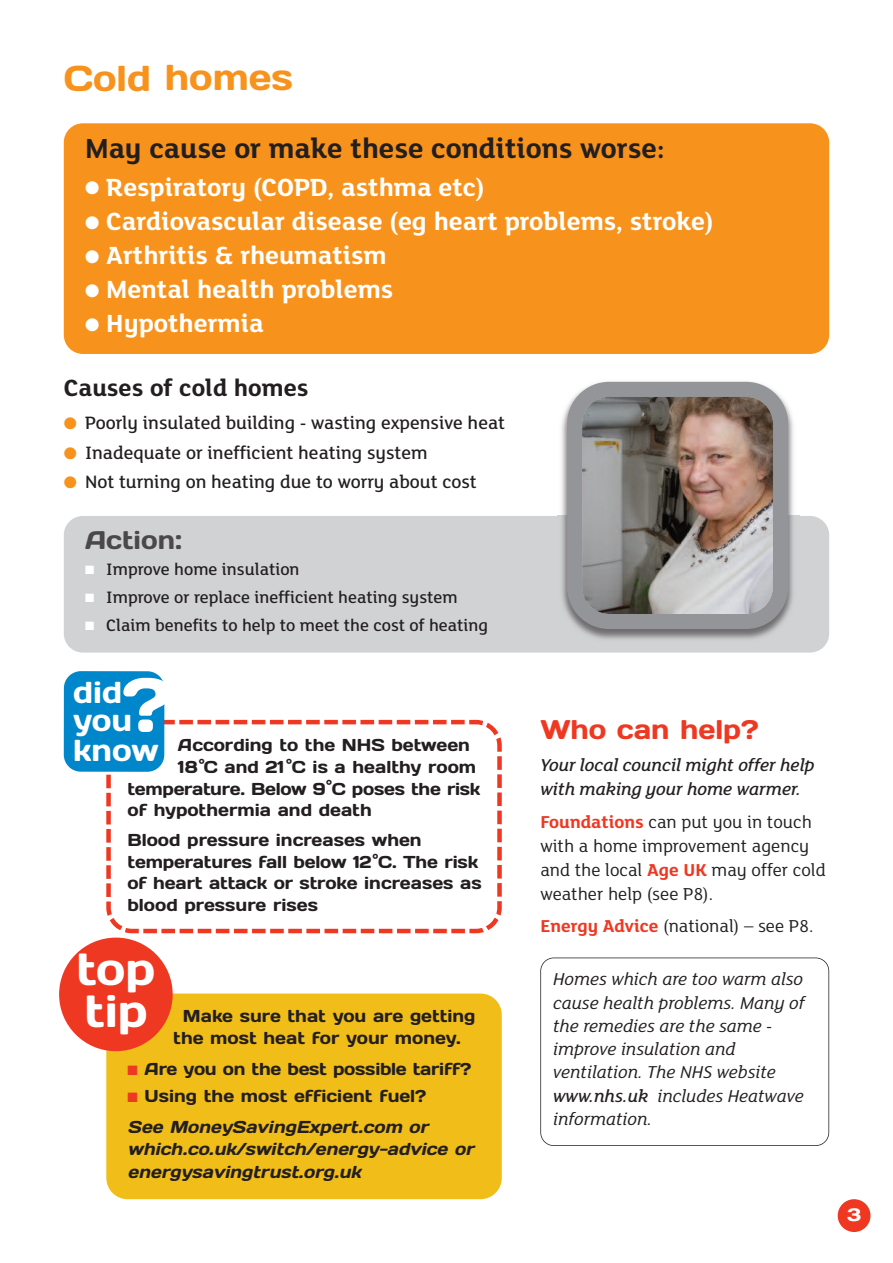
<style>
.page{position:relative;width:893px;height:1263px;background:#fff}
.page>*{position:absolute;margin:0;border:0;box-sizing:border-box;transform-origin:0 0}
.t1{font:76.35px "Days";color:#fff}
.t2{font:45px/42px "Days";letter-spacing:-.005em;color:#fff}
.t3{font:36px "Days";color:#f7931d}
.t4{font:30.3px/27.3px "Days";color:#fff}
.t5{font:700 30px "FS Lola";color:#231f20}
.t6{font:700 27px "FS Lola";color:#fff}
.t7{font:27px "Days";color:#ef3822}
.t8{font:700 25.5px "FS Lola";color:#231f20}
.t9{font:25.5px "Days";color:#4a484a}
.t10{font:500 19.5px "FS Lola";color:#231f20}
.t11{font:italic 18.75px/23.2px "FS Lola";color:#231f20}
.t12{font:18.75px/24px "FS Lola";color:#231f20}
.t13{font:italic 500 18.75px/24px "FS Lola";color:#231f20}
.t14{font:500 18px "FS Lola";color:#231f20}
.t15{font:700 expanded 18px "Helvetica Neue";color:#fff}
.t16{font:17.25px/21.6px "Days";color:#231f20}
.t17{font:italic 17.25px/22.5px "Days";color:#231f20}
.s1{color:#f7931d}
.s2{color:#fff}
.s3{font-family:"FS Lola";font-weight:700;font-size:30px}
.s4{color:#ef3822}
.s5{font-style:italic}
.s6{font-weight:700;color:#ef3822}
.s7{font-weight:500}
</style>
<div class="page">
<div style="left:64px;top:516px;width:765px;height:137px;background:#d1d2d4;border-radius:19px"></div>
<img style="left:558px;top:381px;width:241px;height:258px">
<svg style="left:567px;top:382px;width:221px;height:247px"></svg>
<div style="left:64px;top:123px;width:765px;height:231px;background:#f7931d;border-radius:19px"></div>
<div style="left:838px;top:1199px;width:32px;height:33px;background:#ef3822;border-radius:50%"></div>
<svg style="left:106px;top:718px;width:396px;height:216px"></svg>
<svg style="left:120px;top:924px;width:23px;height:10px"></svg>
<div style="left:106px;top:993px;width:396px;height:206px;background:#f1bd19;border-radius:21px"></div>
<div style="left:540px;top:957px;width:289px;height:189px;border:2px solid #231f20;border-radius:14px"></div>
<div style="left:59px;top:937px;width:114px;height:114px;background:#ef3822;border-radius:50%"></div>
<div style="left:64px;top:671px;width:100px;height:101px;background:#0087cb;border-radius:17px"></div>
<h3 class="t3" style="left:64px;top:65px;width:231px">Cold homes</h3>
<h3 class="t5" style="left:85px;top:139px;width:581px">May cause or make these conditions worse:</h3>
<h3 class="t6" style="left:85px;top:179px;width:401px">● Respiratory (COPD, asthma etc)</h3>
<h3 class="t6" style="left:85px;top:213px;width:630px">● Cardiovascular disease (eg heart problems, stroke)</h3>
<h3 class="t6" style="left:85px;top:247px;width:303px">● Arthritis &amp; rheumatism</h3>
<h3 class="t6" style="left:85px;top:281px;width:310px">● Mental health problems</h3>
<h3 class="t6" style="left:85px;top:315px;width:180px">● Hypothermia</h3>
<h3 class="t8" style="left:64px;top:379px;width:246px">Causes of cold homes</h3>
<p class="t10" style="left:64px;top:417px;width:443px"><span class="s1">●</span> Poorly insulated building - wasting expensive heat</p>
<p class="t10" style="left:64px;top:446px;width:365px"><span class="s1">●</span> Inadequate or inefficient heating system</p>
<p class="t10" style="left:64px;top:476px;width:414px"><span class="s1">●</span> Not turning on heating due to worry about cost</p>
<h3 class="t9" style="left:85px;top:531px;width:98px">Action:</h3>
<p class="t14" style="left:85px;top:564px;width:216px"><span class="s2">■</span> Improve home insulation</p>
<p class="t14" style="left:85px;top:592px;width:374px"><span class="s2">■</span> Improve or replace inefficient heating system</p>
<p class="t14" style="left:85px;top:620px;width:405px"><span class="s2">■</span> Claim benefits to help to meet the cost of heating</p>
<h1 class="t1" style="left:122px;top:678px;width:52px">?</h1>
<h3 class="t4" style="left:73px;top:681px;width:61px">did you</h3>
<h3 class="t4" style="left:73px;top:739px;width:87px">know</h3>
<p class="t16" style="left:178px;top:736px;width:294px">According to the NHS between</p>
<p class="t16" style="left:178px;top:757px;width:300px">18<span class="s3">˚</span>C and 21<span class="s3">˚</span>C is a healthy room</p>
<p class="t16" style="left:128px;top:779px;width:354px">temperature. Below 9<span class="s3">˚</span>C poses the risk</p>
<p class="t16" style="left:128px;top:801px;width:246px">of hypothermia and death</p>
<p class="t16" style="left:128px;top:831px;width:356px">Blood pressure increases when temperatures fall below 12<span class="s3">˚</span>C. The risk of heart attack or stroke increases as blood pressure rises</p>
<h2 class="t2" style="left:76px;top:952px;width:80px">top tip</h2>
<p class="t16" style="left:173px;top:1006px;width:304px;line-height:22.5px;text-indent:10px">Make sure that you are getting the most heat for your money.</p>
<p class="t16" style="left:128px;top:1060px;width:345px"><span class="s4">■</span> Are you on the best possible tariff?</p>
<p class="t16" style="left:128px;top:1082px;width:305px;line-height:31px"><span class="s4">■</span> Using the most efficient fuel?<br><span class="s5">See MoneySavingExpert.com or</span></p>
<p class="t17" style="left:128px;top:1139px;width:351px">which.co.uk/switch/energy-advice or energysavingtrust.org.uk</p>
<h3 class="t7" style="left:540px;top:720px;width:220px">Who can help?</h3>
<p class="t13" style="left:540px;top:755px;width:276px">Your local council might offer help with making your home warmer.</p>
<p class="t12" style="left:540px;top:812px;width:287px"><span class="s6">Foundations</span> can put you in touch with a home improvement agency and the local <span class="s6">Age UK</span> may offer cold weather help (see P8).</p>
<p class="t12" style="left:540px;top:916px;width:274px"><span class="s6">Energy Advice</span> (national) – see P8.</p>
<p class="t11" style="left:553px;top:970px;width:253px">Homes which are too warm also cause health problems. Many of the remedies are the same - improve insulation and ventilation. The NHS website <span class="s7">www.nhs.uk</span> includes Heatwave information.</p>
<p class="t15" style="left:847px;top:1208px;width:16px">3</p>
</div>
